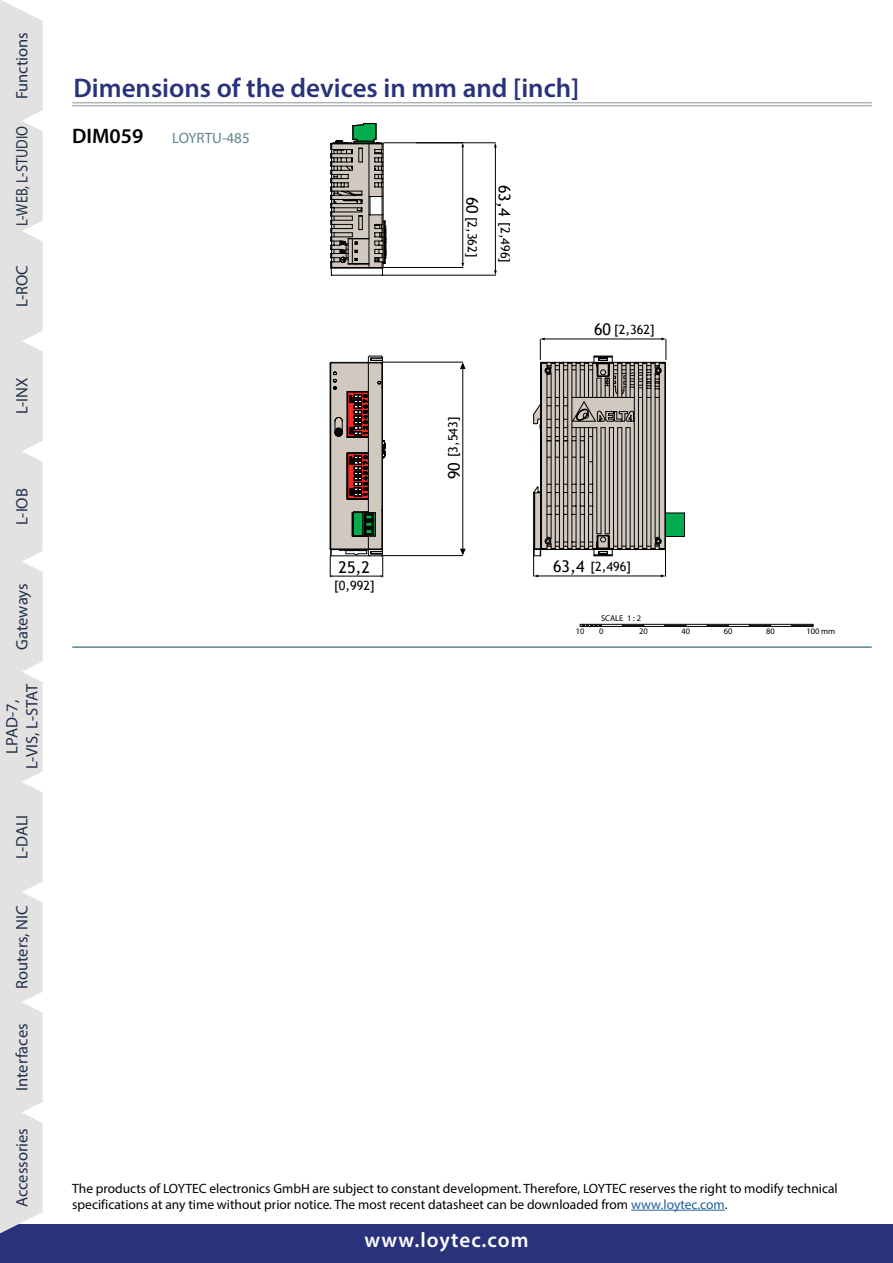
<style>
.page{position:relative;width:893px;height:1263px;background:#fff}
.page>*{position:absolute;margin:0;border:0;box-sizing:border-box;transform-origin:0 0}
.Title__Device__-__no_TOC{font:600 27px "Myriad Pro";color:#29337b}
.t1{font:600 21px "Myriad Pro";letter-spacing:.05em;color:#fff}
.Dimensions_DIM{font:600 21px "Myriad Pro";color:#000}
.t2{font:16.5px/19.8px "Myriad Pro";color:#1f2f49;text-align:center}
.t3{font:16.5px "Myriad Pro";color:#1f2f49;scale:.87 1}
.t4{font:16.2px "Trebuchet MS";color:#000}
.Dimensions_List_of_Products{font:15px "Myriad Pro";color:#608393}
.t5{font:13.5px/16.2px "Myriad Pro";color:#000}
.t6{font:12.75px "Trebuchet MS";color:#000}
.t7{font:8.4px "Myriad Pro";color:#000}
.s1{font-size:16.2px}
.s2{color:#215e9e}
</style>
<div class="page">
<div style="left:0;top:1225px;width:893px;height:38px;background:#29337b"></div>
<hr style="left:72px;top:102px;width:800px;height:1px;background:#b1b4b6">
<hr style="left:72px;top:105px;width:800px;height:1px;background:#b1b4b6">
<svg style="left:0;top:0;width:43px;height:1234px;background:#e4e2e2"></svg>
<hr style="left:72px;top:646px;width:800px;height:2px;background:#608393">
<hr style="left:383px;top:555px;width:80px;height:1px;background:#000">
<hr style="left:462px;top:146px;width:1px;height:118px;background:#000">
<hr style="left:383px;top:143px;width:80px;height:1px;background:#000">
<hr style="left:383px;top:267px;width:80px;height:1px;background:#000">
<hr style="left:383px;top:362px;width:80px;height:1px;background:#000">
<hr style="left:495px;top:147px;width:1px;height:124px;background:#000">
<svg style="left:494px;top:270px;width:3px;height:5px"></svg>
<hr style="left:416px;top:143px;width:80px;height:1px;background:#000">
<hr style="left:382px;top:275px;width:114px;height:1px;background:#000">
<svg style="left:329px;top:355px;width:57px;height:222px"></svg>
<hr style="left:462px;top:367px;width:1px;height:184px;background:#000">
<svg style="left:460px;top:362px;width:6px;height:7px"></svg>
<svg style="left:460px;top:549px;width:6px;height:7px"></svg>
<svg style="left:533px;top:338px;width:152px;height:239px"></svg>
<div style="left:555px;top:440px;width:5px;height:17px;border:1px solid #010101"></div>
<div style="left:563px;top:440px;width:5px;height:17px;border:1px solid #010101"></div>
<div style="left:580px;top:440px;width:5px;height:17px;border:1px solid #010101"></div>
<svg style="left:330px;top:123px;width:57px;height:153px"></svg>
<div style="left:580px;top:624px;width:233px;height:3px;border:1px solid #000"></div>
<svg style="left:622px;top:624px;width:22px;height:2px"></svg>
<svg style="left:664px;top:624px;width:23px;height:2px"></svg>
<svg style="left:707px;top:624px;width:22px;height:2px"></svg>
<svg style="left:749px;top:624px;width:22px;height:2px"></svg>
<svg style="left:791px;top:624px;width:23px;height:2px"></svg>
<svg style="left:582px;top:624px;width:20px;height:2px"></svg>
<hr style="left:631px;top:1210px;width:94px;height:1px;background:#215e9e">
<p class="t2" style="left:12px;top:99px;width:69px;rotate:-90deg">Functions</p>
<p class="t3" style="left:12px;top:226px;width:117px;rotate:-90deg">L‑WEB, L‑STUDIO</p>
<p class="t2" style="left:12px;top:307px;width:44px;rotate:-90deg">L‑ROC</p>
<p class="t2" style="left:12px;top:414px;width:38px;rotate:-90deg">L‑INX</p>
<p class="t2" style="left:12px;top:525px;width:38px;rotate:-90deg">L‑IOB</p>
<p class="t2" style="left:12px;top:650px;width:68px;rotate:-90deg">Gateways</p>
<p class="t2" style="left:2px;top:769px;width:87px;rotate:-90deg">LPAD-7,<br>L‑VIS, L-STAT</p>
<p class="t2" style="left:12px;top:859px;width:46px;rotate:-90deg">L‑DALI</p>
<p class="t2" style="left:12px;top:989px;width:85px;rotate:-90deg">Routers, NIC</p>
<p class="t2" style="left:12px;top:1091px;width:69px;rotate:-90deg">Interfaces</p>
<p class="t2" style="left:12px;top:1207px;width:81px;rotate:-90deg">Accessories</p>
<p class="Title__Device__-__no_TOC" style="left:73px;top:71px;width:508px">Dimensions of the devices in mm and [inch]</p>
<p class="Dimensions_DIM" style="left:72px;top:123px;width:73px">DIM059</p>
<p class="Dimensions_List_of_Products" style="left:172px;top:129px;width:79px">LOYRTU-485</p>
<p class="t4" style="left:339px;top:558px;width:33px">25,2</p>
<p class="t6" style="left:334px;top:578px;width:42px">[0,992]</p>
<p class="t6" style="left:480px;top:197px;width:62px;rotate:90deg"><span class="s1">60</span> [2,362]</p>
<p class="t6" style="left:513px;top:185px;width:80px;rotate:90deg"><span class="s1">63,4</span> [2,496]</p>
<p class="t6" style="left:445px;top:479px;width:64px;rotate:-90deg"><span class="s1">90</span> [3,543]</p>
<p class="t6" style="left:594px;top:322px;width:62px"><span class="s1">60</span> [2,362]</p>
<p class="t6" style="left:553px;top:558px;width:80px"><span class="s1">63,4</span> [2,496]</p>
<p class="t7" style="left:601px;top:613px;width:42px">SCALE 1 : 2</p>
<p class="t7" style="left:576px;top:626px;width:10px">10</p>
<p class="t7" style="left:599px;top:626px;width:6px">0</p>
<p class="t7" style="left:639px;top:626px;width:10px">20</p>
<p class="t7" style="left:682px;top:626px;width:10px">40</p>
<p class="t7" style="left:724px;top:626px;width:10px">60</p>
<p class="t7" style="left:766px;top:626px;width:10px">80</p>
<p class="t7" style="left:806px;top:626px;width:30px">100 mm</p>
<p class="t5" style="left:72px;top:1180px;width:767px">The products of LOYTEC electronics GmbH are subject to constant development. Therefore, LOYTEC reserves the right to modify technical specifications at any time without prior notice. The most recent datasheet can be downloaded from <span class="s2">www.loytec.com</span>.</p>
<h2 class="t1" style="left:364px;top:1227px;width:166px">www.loytec.com</h2>
</div>
